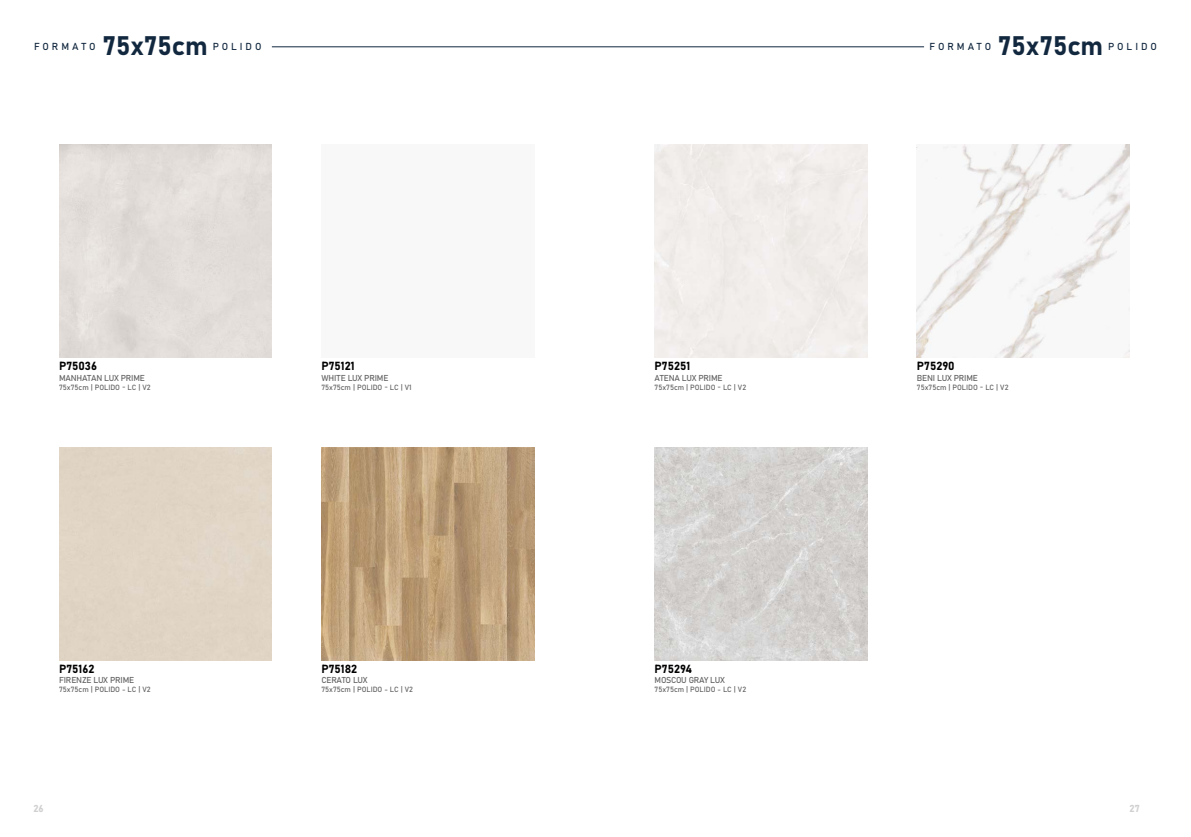
<style>
.page{position:relative;width:1191px;height:837px;background:#fff}
.page>*{position:absolute;margin:0;border:0;box-sizing:border-box;transform-origin:0 0}
.t1{font:26.5px "Bahnschrift";color:#12283f}
.t2{font:11.6px "Bahnschrift";color:#000}
.t3{font:10px "Bahnschrift";letter-spacing:.29em;color:#12283f}
.t4{font:10px "Bahnschrift";color:#d0d0d0}
.t5{font:8.5px "Bahnschrift";letter-spacing:-.02em;color:#646363}
.t6{font:8.5px "Bahnschrift";letter-spacing:-.04em;color:#646363}
.t7{font:7.5px "Bahnschrift";color:#646363}
</style>
<div class="page">
<img style="left:321px;top:447px;width:213px;height:213px">
<img style="left:917px;top:145px;width:212px;height:212px">
<hr style="left:272px;top:46px;width:652px;height:1px;background:#12283f">
<img style="left:654px;top:447px;width:213px;height:213px">
<h3 class="t3" style="left:34px;top:39px;width:63px">FORMATO</h3>
<h1 class="t1" style="left:103px;top:26px;width:107px">75x75cm</h1>
<h3 class="t3" style="left:213px;top:39px;width:50px">POLIDO</h3>
<h3 class="t3" style="left:929px;top:39px;width:63px">FORMATO</h3>
<h1 class="t1" style="left:998px;top:26px;width:107px">75x75cm</h1>
<h3 class="t3" style="left:1108px;top:39px;width:50px">POLIDO</h3>
<h2 class="t2" style="left:59px;top:357px;width:39px">P75036</h2>
<p class="t5" style="left:59px;top:371px;width:87px">MANHATAN LUX PRIME</p>
<p class="t7" style="left:59px;top:381px;width:93px">75x75cm | POLIDO - LC | V2</p>
<h2 class="t2" style="left:59px;top:660px;width:37px">P75162</h2>
<p class="t5" style="left:59px;top:673px;width:77px">FIRENZE LUX PRIME</p>
<p class="t7" style="left:59px;top:683px;width:93px">75x75cm | POLIDO - LC | V2</p>
<h2 class="t2" style="left:321px;top:357px;width:35px">P75121</h2>
<p class="t5" style="left:321px;top:371px;width:68px">WHITE LUX PRIME</p>
<p class="t7" style="left:321px;top:381px;width:92px">75x75cm | POLIDO - LC | V1</p>
<h2 class="t2" style="left:321px;top:660px;width:37px">P75182</h2>
<p class="t5" style="left:321px;top:673px;width:48px">CERATO LUX</p>
<p class="t7" style="left:321px;top:683px;width:93px">75x75cm | POLIDO - LC | V2</p>
<h2 class="t2" style="left:654px;top:357px;width:37px">P75251</h2>
<p class="t5" style="left:654px;top:371px;width:69px">ATENA LUX PRIME</p>
<p class="t7" style="left:654px;top:381px;width:93px">75x75cm | POLIDO - LC | V2</p>
<h2 class="t2" style="left:654px;top:660px;width:39px">P75294</h2>
<p class="t6" style="left:654px;top:673px;width:72px">MOSCOU GRAY LUX</p>
<p class="t7" style="left:654px;top:683px;width:93px">75x75cm | POLIDO - LC | V2</p>
<h2 class="t2" style="left:917px;top:357px;width:39px">P75290</h2>
<p class="t5" style="left:917px;top:371px;width:62px">BENI LUX PRIME</p>
<p class="t7" style="left:917px;top:381px;width:93px">75x75cm | POLIDO - LC | V2</p>
<h3 class="t4" style="left:33px;top:800px;width:12px">26</h3>
<h3 class="t4" style="left:1129px;top:800px;width:12px">27</h3>
</div>
